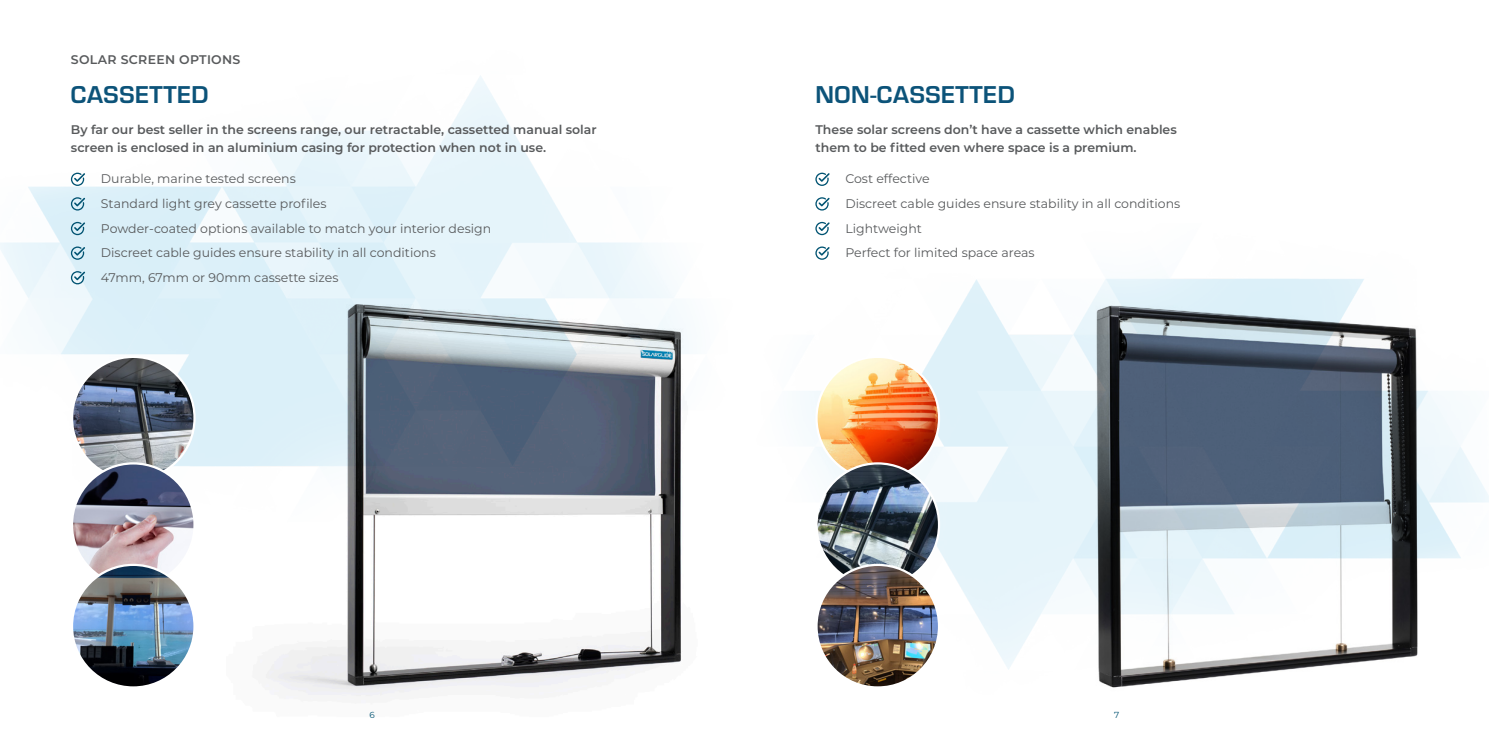
<style>
.page{position:relative;width:1489px;height:745px;background:#fff}
.page>*{position:absolute;margin:0;border:0;box-sizing:border-box;transform-origin:0 0}
.t1{font:600 22.5px "Eurostile";letter-spacing:.025em;color:#0c5379}
.t2{font:12.5px "Montserrat";color:#585a5c}
.t3{font:600 12.5px/17.5px "Montserrat";color:#585a5c}
.t4{font:600 12.5px "Montserrat";letter-spacing:.025em;color:#585a5c}
.page_number{font:8.75px "Montserrat";color:#015372}
</style>
<div class="page">
<img style="left:0;top:75px;width:650px;height:391px">
<img style="left:179px;top:257px;width:666px;height:440px">
<img style="left:911px;top:278px;width:577px;height:410px">
<svg style="left:71px;top:172px;width:14px;height:14px"></svg>
<svg style="left:71px;top:197px;width:14px;height:13px"></svg>
<svg style="left:71px;top:222px;width:14px;height:13px"></svg>
<svg style="left:71px;top:246px;width:14px;height:13px"></svg>
<svg style="left:71px;top:271px;width:14px;height:13px"></svg>
<svg style="left:815px;top:172px;width:14px;height:14px"></svg>
<svg style="left:815px;top:197px;width:14px;height:13px"></svg>
<svg style="left:815px;top:222px;width:14px;height:13px"></svg>
<svg style="left:815px;top:246px;width:14px;height:13px"></svg>
<img style="left:816px;top:356px;width:123px;height:123px;border-radius:61px">
<img style="left:816px;top:463px;width:123px;height:122px;border-radius:61px">
<img style="left:816px;top:564px;width:123px;height:122px">
<img style="left:72px;top:356px;width:122px;height:123px;border-radius:61px">
<img style="left:72px;top:463px;width:122px;height:122px;border-radius:61px">
<img style="left:72px;top:564px;width:122px;height:123px;border-radius:61px">
<p class="t4" style="left:71px;top:50px;width:171px">SOLAR SCREEN OPTIONS</p>
<p class="t1" style="left:71px;top:80px;width:139px">CASSETTED</p>
<p class="t3" style="left:71px;top:120px;width:527px">By far our best seller in the screens range, our retractable, cassetted manual solar screen is enclosed in an aluminium casing for protection when not in use.</p>
<p class="t2" style="left:101px;top:170px;width:196px">Durable, marine tested screens</p>
<p class="t2" style="left:101px;top:195px;width:227px">Standard light grey cassette profiles</p>
<p class="t2" style="left:101px;top:219px;width:392px">Powder-coated options available to match your interior design</p>
<p class="t2" style="left:101px;top:244px;width:336px">Discreet cable guides ensure stability in all conditions</p>
<p class="t2" style="left:101px;top:269px;width:239px">47mm, 67mm or 90mm cassette sizes</p>
<p class="t1" style="left:815px;top:80px;width:201px">NON-CASSETTED</p>
<p class="t3" style="left:815px;top:120px;width:363px">These solar screens don’t have a cassette which enables them to be fitted even where space is a premium.</p>
<p class="t2" style="left:845px;top:170px;width:86px">Cost effective</p>
<p class="t2" style="left:845px;top:195px;width:336px">Discreet cable guides ensure stability in all conditions</p>
<p class="t2" style="left:845px;top:219px;width:78px">Lightweight</p>
<p class="t2" style="left:845px;top:244px;width:191px">Perfect for limited space areas</p>
<p class="page_number" style="left:369px;top:708px;width:7px">6</p>
<p class="page_number" style="left:1114px;top:708px;width:7px">7</p>
</div>
